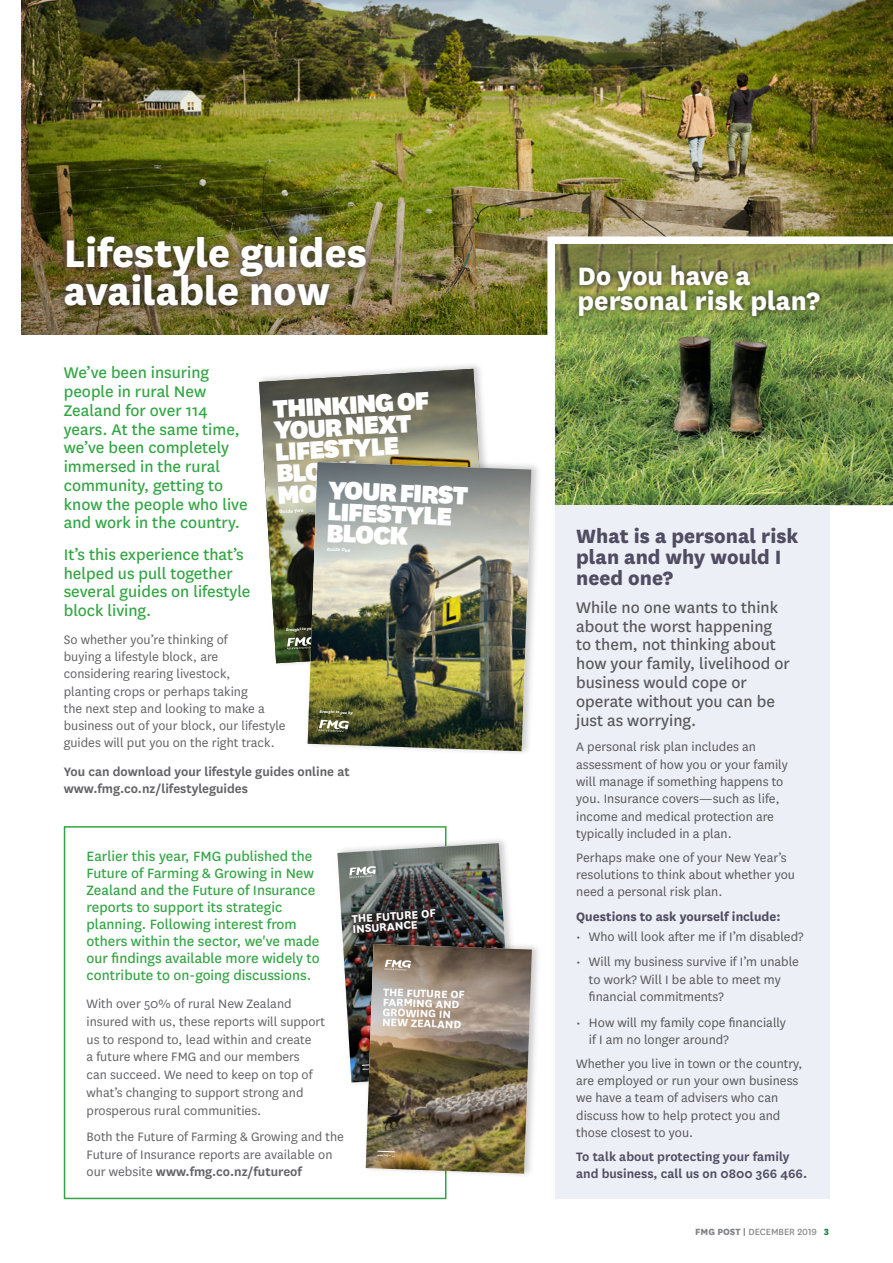
<style>
.page{position:relative;width:893px;height:1263px;background:#fff}
.page>*{position:absolute;margin:0;border:0;box-sizing:border-box;transform-origin:0 0}
.MAIN_HEADER{font:800 45px/37.5px "National";color:#fff}
.t1{font:900 29.55px/21.5px "National";color:#fff}
.t2{font:900 29.4px/21.6px "National";color:#fff}
.MAIN_HEADER-2{font:800 29.4px/24.5px "National";color:#fff}
.Header_-_Small_story{font:800 22.5px/21px "National";color:#504d63}
.Intro_Main{font:18px/18.8px "National";color:#32a543}
.Intro_Main-2{font:18px/18.8px "National";color:#57585a}
.Intro_Main-3{font:15.75px/17px "National";color:#32a543}
.Body_Main{font:14.25px/17.2px "National";color:#57585a}
.Body_Main-2{font:14.25px/17.7px "National";color:#636366}
.Body_Main-3{font:600 14.25px/17.2px "National";color:#636366}
.Body_Main-4{font:600 14.25px/17.2px "National";color:#504d63}
.Body_Subhead_3{font:700 14.25px "National";color:#504d63}
.t3{font:700 12.9px/10.4px "National";color:#fff}
.t4{font:700 12.45px/10.1px "National";color:#fff}
.t5{font:10.5px "National";color:#808285}
.t6{font:italic 700 5.4px "National";color:#fff}
.t7{font:italic 700 4.35px "National";color:#fff}
.t8{font:700 2.7px "National";color:#fff}
.s1{font-weight:600}
.s2{font-weight:800}
.s3{font-weight:800;color:#1e7e4c}
</style>
<div class="page">
<img style="left:21px;top:0;width:872px;height:138px">
<img style="left:21px;top:138px;width:872px;height:197px">
<img style="left:270px;top:572px;width:31px;height:32px">
<svg style="left:272px;top:604px;width:29px;height:59px;background:#4d5a38"></svg>
<svg style="left:301px;top:465px;width:237px;height:288px"></svg>
<svg style="left:259px;top:369px;width:228px;height:203px;background:#898876"></svg>
<img style="left:308px;top:462px;width:223px;height:289px">
<div style="left:64px;top:826px;width:382px;height:373px;border:2px solid #32a543"></div>
<img style="left:337px;top:843px;width:201px;height:337px">
<img style="left:544px;top:233px;width:349px;height:283px">
<div style="left:555px;top:505px;width:274px;height:694px;background:#edeff6"></div>
<div style="left:56px;top:227px;width:319px;height:87px;background:#231f20;opacity:.75"></div>
<svg style="left:555px;top:244px;width:338px;height:91px;background:#7b8b44"></svg>
<div style="left:573px;top:259px;width:252px;height:63px;background:#231f20;opacity:.75"></div>
<p class="MAIN_HEADER" style="left:64px;top:231px;width:305px">Lifestyle guides available now</p>
<p class="Intro_Main" style="left:64px;top:362px;width:185px">We’ve been insuring people in rural New<br>Zealand for over 114 years. At the same time, we’ve been completely immersed in the rural community, getting to know the people who live and work in the country.</p>
<p class="Intro_Main" style="left:64px;top:544px;width:188px">It’s this experience that’s helped us pull together several guides on lifestyle block living.</p>
<p class="Body_Main-2" style="left:64px;top:630px;width:223px;line-height:17.2px">So whether you’re thinking of<br>buying a lifestyle block, are considering rearing livestock,<br>planting crops or perhaps taking<br>the next step and looking to make a business out of your block, our lifestyle guides will put you on the right track.</p>
<p class="t2" style="left:272px;top:396px;width:158px;rotate:-3deg">THINKING OF<br>YOUR NEXT<br>LIFESTYLE<br>BLOCK<br>MOVE?</p>
<p class="t6" style="left:279px;top:508px;width:26px;rotate:-3deg">Guide Two</p>
<p class="t1" style="left:328px;top:478px;width:142px;rotate:2deg">YOUR FIRST<br>LIFESTYLE<br>BLOCK</p>
<p class="t6" style="left:327px;top:545px;width:25px;rotate:2deg">Guide One</p>
<p class="t7" style="left:286px;top:627px;width:35px;rotate:-3deg">Brought to you by</p>
<p class="t7" style="left:320px;top:708px;width:35px;rotate:3deg">Brought to you by</p>
<p class="Body_Main-3" style="left:64px;top:762px;width:287px">You can download your lifestyle guides online at www.fmg.co.nz/lifestyleguides</p>
<p class="Intro_Main-3" style="left:87px;top:846px;width:235px">Earlier this year, FMG published the Future of Farming &amp; Growing in New Zealand and the Future of Insurance reports to support its strategic planning. Following interest from others within the sector, we've made our findings available more widely to contribute to on-going discussions.</p>
<p class="Body_Main-2" style="left:87px;top:994px;width:240px">With over 50% of rural New Zealand insured with us, these reports will support us to respond to, lead within and create<br>a future where FMG and our members<br>can succeed. We need to keep on top of what’s changing to support strong and prosperous rural communities.</p>
<p class="Body_Main-2" style="left:87px;top:1127px;width:259px">Both the Future of Farming &amp; Growing and the<br>Future of Insurance reports are available on our website <span class="s1">www.fmg.co.nz/futureof</span></p>
<p class="t3" style="left:351px;top:913px;width:86px;rotate:-4deg">THE FUTURE OF<br>INSURANCE</p>
<p class="t4" style="left:383px;top:986px;width:83px;rotate:2deg">THE FUTURE OF<br>FARMING AND<br>GROWING IN<br>NEW ZEALAND</p>
<p class="t8" style="left:378px;top:1153px;width:19px;rotate:2deg">www.fmg.co.nz</p>
<p class="MAIN_HEADER-2" style="left:578px;top:262px;width:244px">Do you have a personal risk plan?</p>
<p class="Header_-_Small_story" style="left:576px;top:524px;width:224px">What is a personal risk plan and why would I need one?</p>
<p class="Intro_Main-2" style="left:576px;top:597px;width:215px">While no one wants to think about the worst happening to them, not thinking about how your family, livelihood or business would cope or operate without you can be just as worrying.</p>
<p class="Body_Main" style="left:576px;top:738px;width:213px">A personal risk plan includes an assessment of how you or your family will manage if something happens to you. Insurance covers—such as life, income and medical protection are typically included in a plan.</p>
<p class="Body_Main" style="left:576px;top:848px;width:220px">Perhaps make one of your New Year’s resolutions to think about whether you need a personal risk plan.</p>
<p class="Body_Subhead_3" style="left:576px;top:907px;width:206px">Questions to ask yourself include:</p>
<p class="Body_Main" style="left:576px;top:927px;width:229px">• Who will look after me if I’m disabled?</p>
<p class="Body_Main" style="left:589px;top:953px;width:212px;text-indent:-13px">• Will my business survive if I’m unable to work? Will I be able to meet my financial commitments?</p>
<p class="Body_Main" style="left:589px;top:1013px;width:199px;text-indent:-13px">• How will my family cope financially if I am no longer around?</p>
<p class="Body_Main" style="left:576px;top:1054px;width:228px">Whether you live in town or the country, are employed or run your own business we have a team of advisers who can discuss how to help protect you and those closest to you.</p>
<p class="Body_Main-4" style="left:576px;top:1147px;width:232px">To talk about protecting your family and business, call us on 0800 366 466.</p>
<p class="t5" style="left:695px;top:1225px;width:135px"><span class="s2">FMG POST |</span> DECEMBER 2019 <span class="s3">3</span></p>
</div>
